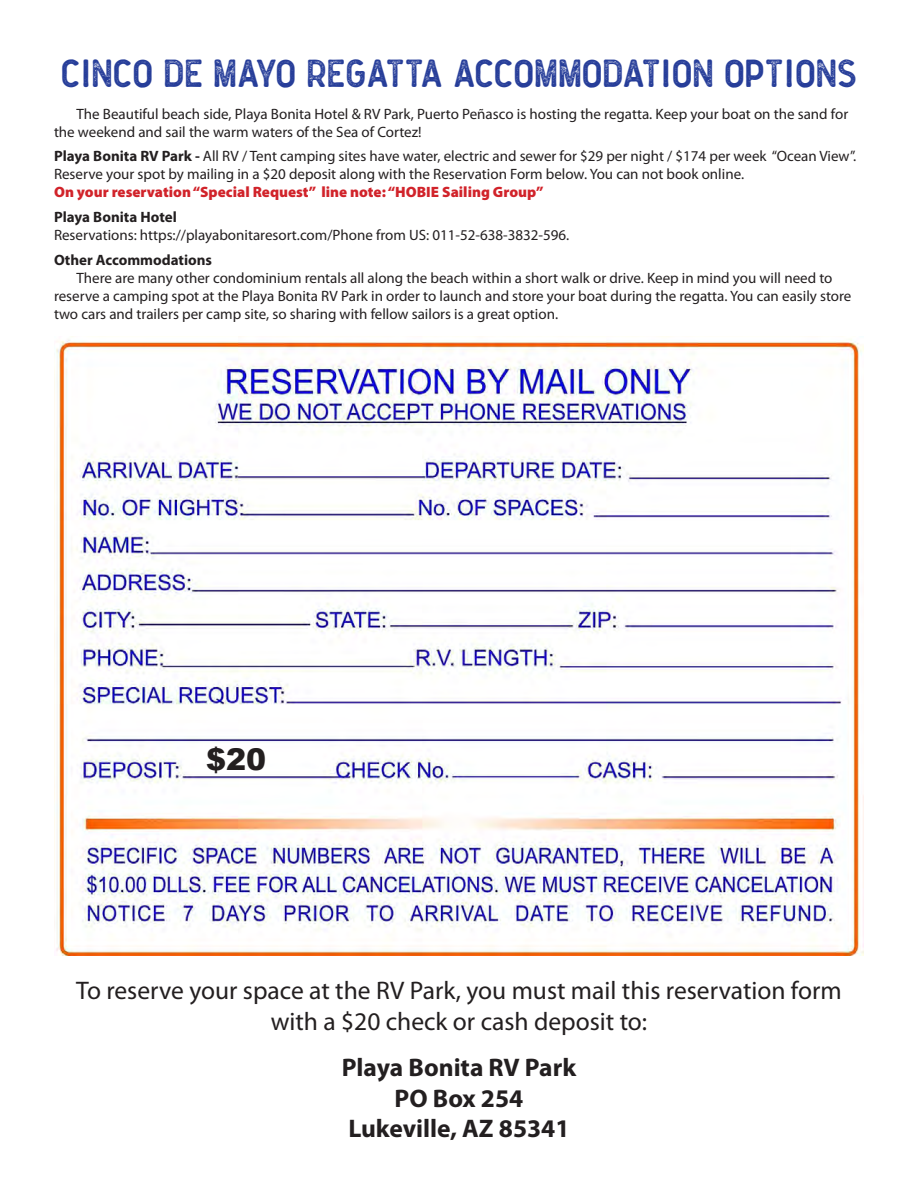
<style>
.page{position:relative;width:918px;height:1188px;background:#fff}
.page>*{position:absolute;margin:0;border:0;box-sizing:border-box;transform-origin:0 0}
.t1{font:39px "Florest Textured";color:#263d99}
.t2{font:900 30px "Arial";color:#231f20}
.t3{font:25.5px/30.6px "Myriad Pro";color:#231f20;text-align:center}
.t4{font:700 25.5px "Myriad Pro";color:#231f20}
.t5{font:15px/18px "Myriad Pro";color:#231f20}
.t6{font:900 15px "Myriad Pro";color:#d1232a}
.t7{font:700 15px "Myriad Pro";color:#231f20}
.s1{font-weight:700}
</style>
<div class="page">
<img style="left:54px;top:336px;width:810px;height:620px">
<p class="t1" style="left:61px;top:56px;width:798px">CINCO DE MAYO REGATTA ACCOMMODATION OPTIONS</p>
<p class="t5" style="left:54px;top:105px;width:796px;text-indent:22px">The Beautiful beach side, Playa Bonita Hotel &amp; RV Park, Puerto Peñasco is hosting the regatta. Keep your boat on the sand for the weekend and sail the warm waters of the Sea of Cortez!</p>
<p class="t5" style="left:54px;top:148px;width:804px"><span class="s1">Playa Bonita RV Park -</span> All RV / Tent camping sites have water, electric and sewer for $29 per night / $174 per week “Ocean View”.<br>Reserve your spot by mailing in a $20 deposit along with the Reservation Form below. You can not book online.</p>
<p class="t6" style="left:54px;top:184px;width:491px">On your reservation “Special Request” line note: “HOBIE Sailing Group”</p>
<p class="t7" style="left:54px;top:209px;width:124px">Playa Bonita Hotel</p>
<p class="t5" style="left:54px;top:226px;width:517px">Reservations: https://playabonitaresort.com/Phone from US: 011-52-638-3832-596.</p>
<p class="t7" style="left:54px;top:251px;width:160px">Other Accommodations</p>
<p class="t5" style="left:54px;top:269px;width:799px;text-indent:22px">There are many other condominium rentals all along the beach within a short walk or drive. Keep in mind you will need to reserve a camping spot at the Playa Bonita RV Park in order to launch and store your boat during the regatta. You can easily store two cars and trailers per camp site, so sharing with fellow sailors is a great option.</p>
<p class="t2" style="left:206px;top:738px;width:62px">$20</p>
<p class="t3" style="left:76px;top:976px;width:767px">To reserve your space at the RV Park, you must mail this reservation form with a $20 check or cash deposit to:</p>
<p class="t4" style="left:342px;top:1053px;width:236px">Playa Bonita RV Park</p>
<p class="t4" style="left:395px;top:1084px;width:130px">PO Box 254</p>
<p class="t4" style="left:348px;top:1114px;width:223px">Lukeville, AZ 85341</p>
</div>
